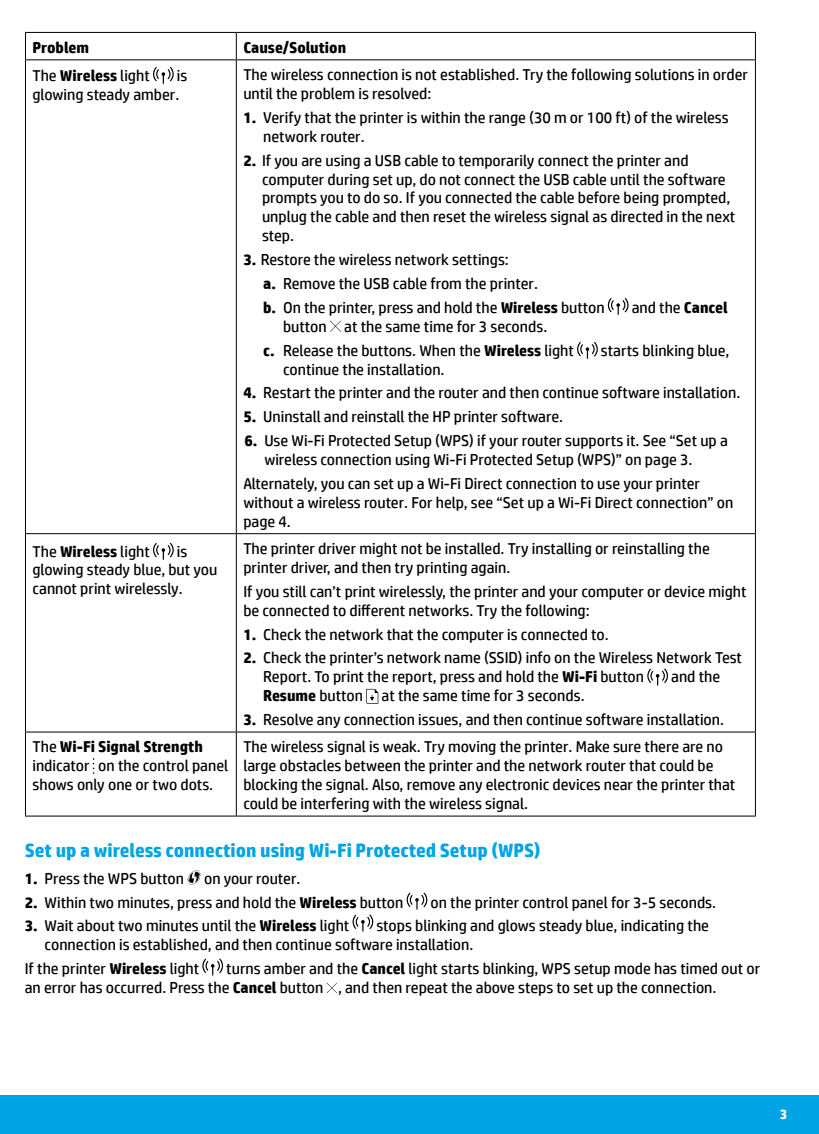
<style>
.page{position:relative;width:819px;height:1134px;background:#fff}
.page>*{position:absolute;margin:0;border:0;box-sizing:border-box;transform-origin:0 0}
.t1{font:700 19.25px "HP Simplified";color:#00a4e4}
.t2{font:15.75px/18.9px "HP Simplified";color:#000}
.t3{font:700 15.75px "HP Simplified";color:#000}
.t4{font:700 14px "HP Simplified";color:#fff}
.s1{font-weight:700}
</style>
<div class="page">
<div style="left:0;top:1096px;width:819px;height:38px;background:#00a4e4"></div>
<hr style="left:25px;top:60px;width:1px;height:473px;background:#000">
<hr style="left:236px;top:60px;width:1px;height:473px;background:#000">
<hr style="left:755px;top:60px;width:1px;height:473px;background:#000">
<hr style="left:25px;top:533px;width:211px;height:1px;background:#000">
<hr style="left:25px;top:534px;width:1px;height:198px;background:#000">
<hr style="left:236px;top:533px;width:520px;height:1px;background:#000">
<hr style="left:236px;top:534px;width:1px;height:198px;background:#000">
<hr style="left:755px;top:534px;width:1px;height:198px;background:#000">
<hr style="left:25px;top:732px;width:211px;height:1px;background:#000">
<hr style="left:25px;top:732px;width:1px;height:84px;background:#000">
<hr style="left:236px;top:732px;width:520px;height:1px;background:#000">
<hr style="left:236px;top:732px;width:1px;height:84px;background:#000">
<hr style="left:755px;top:732px;width:1px;height:84px;background:#000">
<hr style="left:25px;top:816px;width:211px;height:1px;background:#000">
<hr style="left:236px;top:816px;width:520px;height:1px;background:#000">
<hr style="left:25px;top:32px;width:211px;height:1px;background:#000">
<svg style="left:25px;top:33px;width:1px;height:26px"></svg>
<hr style="left:236px;top:32px;width:520px;height:1px;background:#000">
<svg style="left:236px;top:33px;width:1px;height:26px"></svg>
<svg style="left:755px;top:33px;width:1px;height:26px"></svg>
<hr style="left:25px;top:59px;width:211px;height:1px;background:#000">
<hr style="left:236px;top:59px;width:520px;height:1px;background:#000">
<svg style="left:153px;top:67px;width:21px;height:14px"></svg>
<svg style="left:608px;top:298px;width:21px;height:15px"></svg>
<svg style="left:330px;top:321px;width:11px;height:11px"></svg>
<svg style="left:577px;top:342px;width:21px;height:15px"></svg>
<svg style="left:153px;top:543px;width:21px;height:14px"></svg>
<svg style="left:647px;top:668px;width:21px;height:15px"></svg>
<svg style="left:366px;top:689px;width:12px;height:15px"></svg>
<svg style="left:187px;top:870px;width:14px;height:15px"></svg>
<svg style="left:407px;top:892px;width:20px;height:15px"></svg>
<svg style="left:353px;top:914px;width:20px;height:15px"></svg>
<svg style="left:202px;top:958px;width:21px;height:15px"></svg>
<svg style="left:327px;top:983px;width:10px;height:10px"></svg>
<p class="t3" style="left:32px;top:37px;width:58px">Problem</p>
<p class="t3" style="left:243px;top:37px;width:104px">Cause/Solution</p>
<p class="t2" style="left:32px;top:66px;width:119px">The <span class="s1">Wireless</span> light</p>
<p class="t2" style="left:32px;top:66px;width:156px;text-indent:144px">is glowing steady amber.</p>
<p class="t2" style="left:243px;top:65px;width:506px">The wireless connection is not established. Try the following solutions in order until the problem is resolved:</p>
<p class="t2" style="left:263px;top:108px;width:467px;text-indent:-20px"><span class="s1">1.</span> Verify that the printer is within the range (30 m or 100 ft) of the wireless network router.</p>
<p class="t2" style="left:262px;top:151px;width:475px;text-indent:-19px"><span class="s1">2.</span> If you are using a USB cable to temporarily connect the printer and computer during set up, do not connect the USB cable until the software prompts you to do so. If you connected the cable before being prompted, unplug the cable and then reset the wireless signal as directed in the next step.</p>
<p class="t2" style="left:263px;top:248px;width:343px;line-height:23.8px;text-indent:-20px"><span class="s1">3.</span> Restore the wireless network settings:<br><span class="s1">a.</span> Remove the USB cable from the printer.<br><span class="s1">b.</span> On the printer, press and hold the <span class="s1">Wireless</span> button</p>
<p class="t2" style="left:632px;top:298px;width:98px">and the <span class="s1">Cancel</span></p>
<p class="t2" style="left:263px;top:314px;width:312px;line-height:23.8px;text-align:center">button at the same time for 3 seconds.<br><span class="s1">c.</span> Release the buttons. When the <span class="s1">Wireless</span> light</p>
<p class="t2" style="left:601px;top:341px;width:130px">starts blinking blue,</p>
<p class="t2" style="left:283px;top:359px;width:163px">continue the installation.</p>
<p class="t2" style="left:243px;top:383px;width:499px"><span class="s1">4.</span> Restart the printer and the router and then continue software installation.</p>
<p class="t2" style="left:243px;top:407px;width:321px"><span class="s1">5.</span> Uninstall and reinstall the HP printer software.</p>
<p class="t2" style="left:264px;top:431px;width:465px;text-indent:-20px"><span class="s1">6.</span> Use Wi-Fi Protected Setup (WPS) if your router supports it. See “Set up a wireless connection using Wi-Fi Protected Setup (WPS)” on page 3.</p>
<p class="t2" style="left:243px;top:474px;width:492px">Alternately, you can set up a Wi-Fi Direct connection to use your printer without a wireless router. For help, see “Set up a Wi-Fi Direct connection” on page 4.</p>
<p class="t2" style="left:32px;top:541px;width:186px;text-indent:144px">is glowing steady blue, but you cannot print wirelessly.</p>
<p class="t2" style="left:243px;top:539px;width:468px">The printer driver might not be installed. Try installing or reinstalling the printer driver, and then try printing again.</p>
<p class="t2" style="left:32px;top:541px;width:119px">The <span class="s1">Wireless</span> light</p>
<p class="t2" style="left:243px;top:582px;width:505px">If you still can’t print wirelessly, the printer and your computer or device might be connected to different networks. Try the following:</p>
<p class="t2" style="left:243px;top:624px;width:367px"><span class="s1">1.</span> Check the network that the computer is connected to.</p>
<p class="t2" style="left:263px;top:648px;width:480px;text-indent:-20px"><span class="s1">2.</span> Check the printer’s network name (SSID) info on the Wireless Network Test<br>Report. To print the report, press and hold the <span class="s1">Wi-Fi</span> button</p>
<p class="t2" style="left:671px;top:667px;width:51px">and the</p>
<p class="t2" style="left:263px;top:686px;width:323px"><span class="s1">Resume</span> button at the same time for 3 seconds.</p>
<p class="t2" style="left:243px;top:710px;width:482px"><span class="s1">3.</span> Resolve any connection issues, and then continue software installation.</p>
<p class="t2" style="left:32px;top:737px;width:197px">The <span class="s1">Wi-Fi Signal Strength </span>indicator on the control panel shows only one or two dots.</p>
<p class="t2" style="left:243px;top:737px;width:494px">The wireless signal is weak. Try moving the printer. Make sure there are no large obstacles between the printer and the network router that could be blocking the signal. Also, remove any electronic devices near the printer that could be interfering with the wireless signal.</p>
<p class="t1" style="left:25px;top:838px;width:517px">Set up a wireless connection using Wi-Fi Protected Setup (WPS)</p>
<p class="t2" style="left:25px;top:869px;width:161px"><span class="s1">1.</span> Press the WPS button</p>
<p class="t2" style="left:204px;top:869px;width:98px">on your router.</p>
<p class="t2" style="left:25px;top:892px;width:380px"><span class="s1">2.</span> Within two minutes, press and hold the <span class="s1">Wireless</span> button</p>
<p class="t2" style="left:431px;top:892px;width:287px">on the printer control panel for 3-5 seconds.</p>
<p class="t2" style="left:25px;top:916px;width:326px"><span class="s1">3.</span> Wait about two minutes until the <span class="s1">Wireless</span> light</p>
<p class="t2" style="left:45px;top:916px;width:666px;text-indent:332px">stops blinking and glows steady blue, indicating the connection is established, and then continue software installation.</p>
<p class="t2" style="left:25px;top:959px;width:176px">If the printer <span class="s1">Wireless</span> light</p>
<p class="t2" style="left:25px;top:959px;width:737px;text-indent:201px">turns amber and the <span class="s1">Cancel</span> light starts blinking, WPS setup mode has timed out or an error has occurred. Press the <span class="s1">Cancel</span> button , and then repeat the above steps to set up the connection.</p>
<p class="t4" style="left:780px;top:1105px;width:9px">3</p>
</div>
